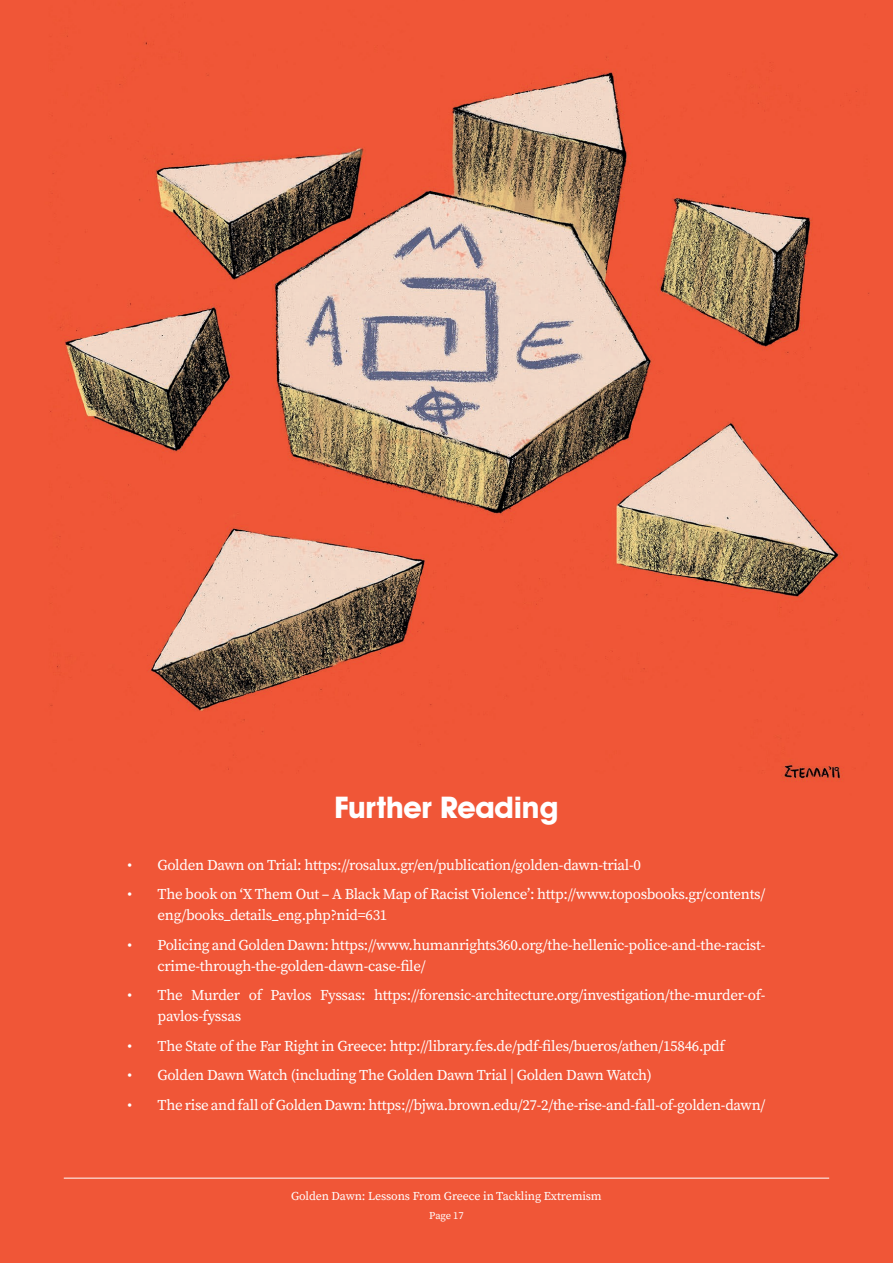
<style>
.page{position:relative;width:893px;height:1263px;background:#f05637}
.page>*{position:absolute;margin:0;border:0;box-sizing:border-box;transform-origin:0 0}
.t1{font:700 30px "Avant Garde IT Cby BT";letter-spacing:-.01em;color:#fff}
.t2{font:15px/21px "Source Serif Pro";letter-spacing:-.02em;color:#fff}
.t3{font:12px "Source Serif Pro";letter-spacing:-.01em;color:#fff}
.t4{font:10.5px "Source Serif Pro";letter-spacing:-.015em;color:#fff}
</style>
<div class="page">
<img style="left:50px;top:2px;width:820px;height:777px">
<hr style="left:64px;top:1178px;width:765px;height:1px;background:#fff">
<p class="t1" style="left:334px;top:789px;width:226px">Further Reading</p>
<p class="t2" style="left:128px;top:854px;width:515px">• Golden Dawn on Trial: https://rosalux.gr/en/publication/golden-dawn-trial-0</p>
<p class="t2" style="left:158px;top:884px;width:609px;text-indent:-30px">• The book on ‘X Them Out – A Black Map of Racist Violence’: http://www.toposbooks.gr/contents/ eng/books_details_eng.php?nid=631</p>
<p class="t2" style="left:158px;top:934px;width:609px;text-indent:-30px">• Policing and Golden Dawn: https://www.humanrights360.org/the-hellenic-police-and-the-racist&shy;crime-through-the-golden-dawn-case-file/</p>
<p class="t2" style="left:158px;top:985px;width:609px;text-indent:-30px">• The Murder of Pavlos Fyssas: https://forensic-architecture.org/investigation/the-murder-of&shy;pavlos-fyssas</p>
<p class="t2" style="left:128px;top:1035px;width:599px">• The State of the Far Right in Greece: http://library.fes.de/pdf-files/bueros/athen/15846.pdf</p>
<p class="t2" style="left:128px;top:1065px;width:526px">• Golden Dawn Watch (including The Golden Dawn Trial | Golden Dawn Watch)</p>
<p class="t2" style="left:128px;top:1094px;width:639px">• The rise and fall of Golden Dawn: https://bjwa.brown.edu/27-2/the-rise-and-fall-of-golden-dawn/</p>
<p class="t3" style="left:291px;top:1187px;width:312px">Golden Dawn: Lessons From Greece in Tackling Extremism</p>
<p class="t4" style="left:429px;top:1208px;width:36px">Page 17</p>
</div>
